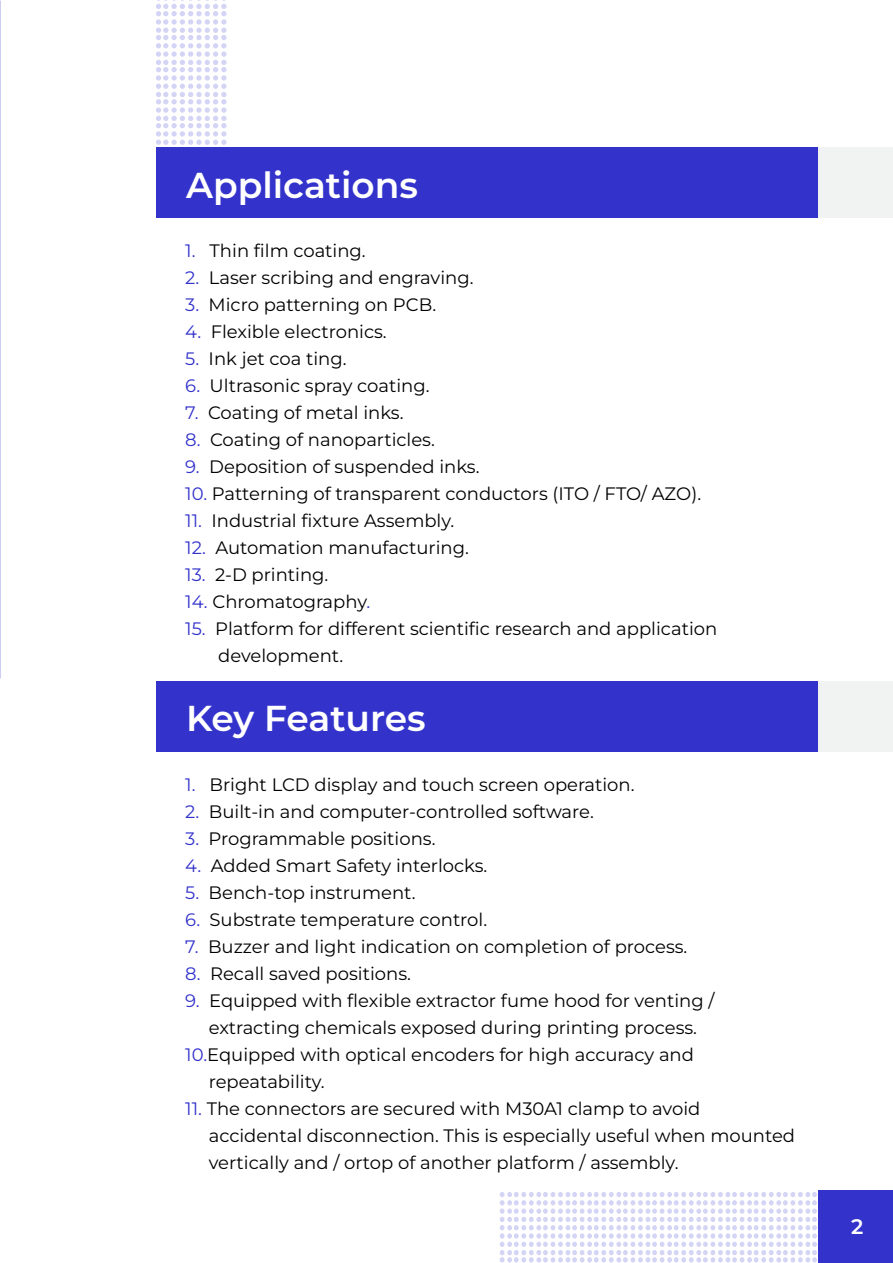
<style>
.page{position:relative;width:893px;height:1263px;background:#fff}
.page>*{position:absolute;margin:0;border:0;box-sizing:border-box;transform-origin:0 0}
.t1{font:700 42px "Montserrat";color:#fff}
.t2{font:600 36px "Montserrat";color:#fff}
.t3{font:600 21px "Montserrat";color:#fff}
.t4{font:18px/27px "Montserrat";color:#000}
.s1{color:#33c}
</style>
<div class="page">
<div style="left:156px;top:681px;width:662px;height:71px;background:#33c"></div>
<div style="left:819px;top:681px;width:74px;height:71px;background:#f1f2f2"></div>
<div style="left:819px;top:1190px;width:74px;height:73px;background:#33c"></div>
<div style="left:156px;top:148px;width:662px;height:70px;background:#33c"></div>
<div style="left:819px;top:148px;width:74px;height:70px;background:#f1f2f2"></div>
<svg style="left:156px;top:0;width:70px;height:145px"></svg>
<svg style="left:500px;top:1192px;width:317px;height:70px"></svg>
<h1 class="t1" style="left:154px;top:139px;width:277px">Applications</h1>
<h2 class="t2" style="left:186px;top:161px;width:234px">Applications</h2>
<p class="t4" style="left:185px;top:236px;width:182px"><span class="s1">1.</span> Thin film coating.</p>
<p class="t4" style="left:185px;top:263px;width:290px"><span class="s1">2.</span> Laser scribing and engraving.</p>
<p class="t4" style="left:185px;top:290px;width:252px"><span class="s1">3.</span> Micro patterning on PCB.</p>
<p class="t4" style="left:185px;top:317px;width:203px"><span class="s1">4.</span> Flexible electronics.</p>
<p class="t4" style="left:185px;top:344px;width:163px"><span class="s1">5.</span> Ink jet coa ting.</p>
<p class="t4" style="left:185px;top:371px;width:246px"><span class="s1">6.</span> Ultrasonic spray coating.</p>
<p class="t4" style="left:185px;top:398px;width:220px"><span class="s1">7.</span> Coating of metal inks.</p>
<p class="t4" style="left:185px;top:425px;width:251px"><span class="s1">8.</span> Coating of nanoparticles.</p>
<p class="t4" style="left:185px;top:452px;width:296px"><span class="s1">9.</span> Deposition of suspended inks.</p>
<p class="t4" style="left:185px;top:479px;width:518px"><span class="s1">10.</span> Patterning of transparent conductors (ITO / FTO/ AZO).</p>
<p class="t4" style="left:185px;top:506px;width:271px"><span class="s1">11.</span> Industrial fixture Assembly.</p>
<p class="t4" style="left:185px;top:533px;width:285px"><span class="s1">12.</span> Automation manufacturing.</p>
<p class="t4" style="left:185px;top:560px;width:145px"><span class="s1">13.</span> 2-D printing.</p>
<p class="t4" style="left:185px;top:587px;width:187px"><span class="s1">14.</span> Chromatography<span class="s1">.</span></p>
<p class="t4" style="left:218px;top:614px;width:501px;text-indent:-33px"><span class="s1">15.</span> Platform for different scientific research and application development.</p>
<h2 class="t2" style="left:186px;top:694px;width:241px">Key Features</h2>
<p class="t4" style="left:185px;top:771px;width:451px"><span class="s1">1.</span> Bright LCD display and touch screen operation.</p>
<p class="t4" style="left:185px;top:798px;width:410px"><span class="s1">2.</span> Built-in and computer-controlled software.</p>
<p class="t4" style="left:185px;top:825px;width:252px"><span class="s1">3.</span> Programmable positions.</p>
<p class="t4" style="left:185px;top:852px;width:304px"><span class="s1">4.</span> Added Smart Safety interlocks.</p>
<p class="t4" style="left:185px;top:879px;width:232px"><span class="s1">5.</span> Bench-top instrument.</p>
<p class="t4" style="left:185px;top:906px;width:304px"><span class="s1">6.</span> Substrate temperature control.</p>
<p class="t4" style="left:185px;top:933px;width:504px"><span class="s1">7.</span> Buzzer and light indication on completion of process.</p>
<p class="t4" style="left:185px;top:960px;width:227px"><span class="s1">8.</span> Recall saved positions.</p>
<p class="t4" style="left:185px;top:987px;width:531px"><span class="s1">9.</span> Equipped with flexible extractor fume hood for venting /</p>
<p class="t4" style="left:209px;top:1014px;width:490px">extracting chemicals exposed during printing process.</p>
<p class="t4" style="left:185px;top:1041px;width:510px"><span class="s1">10.</span>Equipped with optical encoders for high accuracy and</p>
<p class="t4" style="left:209px;top:1068px;width:118px">repeatability.</p>
<p class="t4" style="left:209px;top:1095px;width:588px;text-indent:-24px"><span class="s1">11.</span> The connectors are secured with M30A1 clamp to avoid accidental disconnection. This is especially useful when mounted vertically and / ortop of another platform / assembly.</p>
<p class="t3" style="left:851px;top:1212px;width:14px">2</p>
</div>
